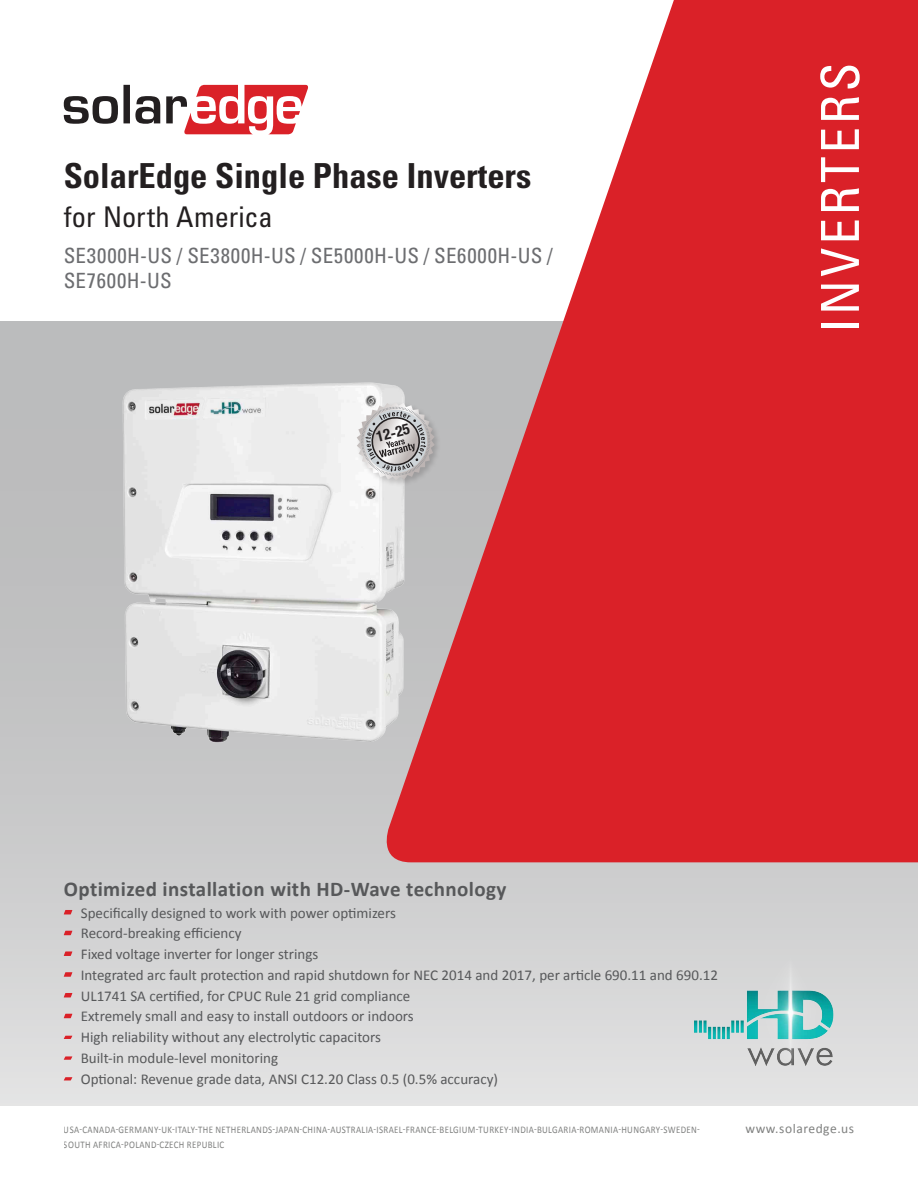
<style>
.page{position:relative;width:918px;height:1188px;background:#fff}
.page>*{position:absolute;margin:0;border:0;box-sizing:border-box;transform-origin:0 0}
.pg1_Family_vertical{font:condensed 52.5px "Univers LT Std";letter-spacing:.06em;color:#fff}
.pg1_Product_Header{font:700 condensed 34.5px "Univers LT Std";color:#231f20}
.pg1_Product_Header-2{font:condensed 28.5px "Univers LT Std";letter-spacing:-.005em;color:#231f20}
.pg1_Product_Header-3{font:condensed 21px/25.5px "Univers LT Std";letter-spacing:.03em;color:#6c6d70}
.pg1_Text_bold{font:700 21px "Calibri";letter-spacing:.02em;color:#57585a}
.Pg1_Text_Bullets{font:15px "Calibri";color:#57585a}
.t1{font:700 condensed 15px "Helvetica Neue LT Std";color:#231f20}
.pg1_Text_URL{font:13.5px "Calibri";letter-spacing:.04em;color:#808180}
.t2{font:10.2px/15px "Calibri";letter-spacing:.04em;color:#808180;scale:.88 1}
</style>
<div class="page">
<div style="left:0;top:321px;width:918px;height:785px;background:linear-gradient(to bottom,#b3b4b5,#dbdbdc)"></div>
<svg style="left:377px;top:0;width:541px;height:862px;fill:#da2128"></svg>
<svg style="left:64px;top:85px;width:244px;height:49px"></svg>
<img style="left:102px;top:368px;width:325px;height:400px">
<svg style="left:64px;top:910px;width:8px;height:4px"></svg>
<svg style="left:64px;top:931px;width:8px;height:4px"></svg>
<svg style="left:64px;top:951px;width:8px;height:5px"></svg>
<svg style="left:64px;top:972px;width:8px;height:5px"></svg>
<svg style="left:64px;top:993px;width:8px;height:4px"></svg>
<svg style="left:64px;top:1014px;width:8px;height:4px"></svg>
<svg style="left:64px;top:1036px;width:8px;height:3px"></svg>
<svg style="left:64px;top:1056px;width:8px;height:4px"></svg>
<svg style="left:64px;top:1077px;width:8px;height:3px"></svg>
<div style="left:356px;top:401px;width:86px;height:87px;background:#231f20;opacity:.2"></div>
<svg style="left:357px;top:402px;width:78px;height:78px"></svg>
<img style="left:695px;top:955px;width:159px;height:122px">
<p class="pg1_Product_Header" style="left:64px;top:155px;width:469px">SolarEdge Single Phase Inverters</p>
<p class="pg1_Product_Header-2" style="left:64px;top:199px;width:210px">for North America</p>
<p class="pg1_Product_Header-3" style="left:64px;top:242px;width:491px">SE3000H-US / SE3800H-US / SE5000H-US / SE6000H-US /<br>SE7600H-US</p>
<p class="t1" style="left:374px;top:428px;width:36px;rotate:-14deg">12-25</p>
<p class="pg1_Family_vertical" style="left:807px;top:333px;width:272px;rotate:-90deg">INVERTERS</p>
<p class="pg1_Text_bold" style="left:64px;top:876px;width:444px">Optimized installation with HD-Wave technology</p>
<p class="Pg1_Text_Bullets" style="left:81px;top:903px;width:317px">Specifically designed to work with power optimizers</p>
<p class="Pg1_Text_Bullets" style="left:81px;top:924px;width:162px">Record-breaking efficiency</p>
<p class="Pg1_Text_Bullets" style="left:81px;top:945px;width:239px">Fixed voltage inverter for longer strings</p>
<p class="Pg1_Text_Bullets" style="left:81px;top:965px;width:639px">Integrated arc fault protection and rapid shutdown for NEC 2014 and 2017, per article 690.11 and 690.12</p>
<p class="Pg1_Text_Bullets" style="left:81px;top:986px;width:331px">UL1741 SA certified, for CPUC Rule 21 grid compliance</p>
<p class="Pg1_Text_Bullets" style="left:81px;top:1007px;width:335px">Extremely small and easy to install outdoors or indoors</p>
<p class="Pg1_Text_Bullets" style="left:81px;top:1028px;width:302px">High reliability without any electrolytic capacitors</p>
<p class="Pg1_Text_Bullets" style="left:81px;top:1048px;width:199px">Built i n- module-level monitoring</p>
<p class="Pg1_Text_Bullets" style="left:81px;top:1069px;width:419px">Optional: Revenue grade data, ANSI C12.20 Class 0.5 (0.5% accuracy(</p>
<p class="t2" style="left:64px;top:1122px;width:724px">USA-CANADA-GERMANY-UK-ITALY-THE NETHERLANDS-JAPAN-CHINA-AUSTRALIA-ISRAEL-FRANCE-BELGIUM-TURKEY-INDIA-BULGARIA-ROMANIA-HUNGARY-SWEDEN-<br>SOUTH AFRICA-POLAND-CZECH REPUBLIC</p>
<p class="pg1_Text_URL" style="left:745px;top:1120px;width:110px">www.solaredge.us</p>
</div>
